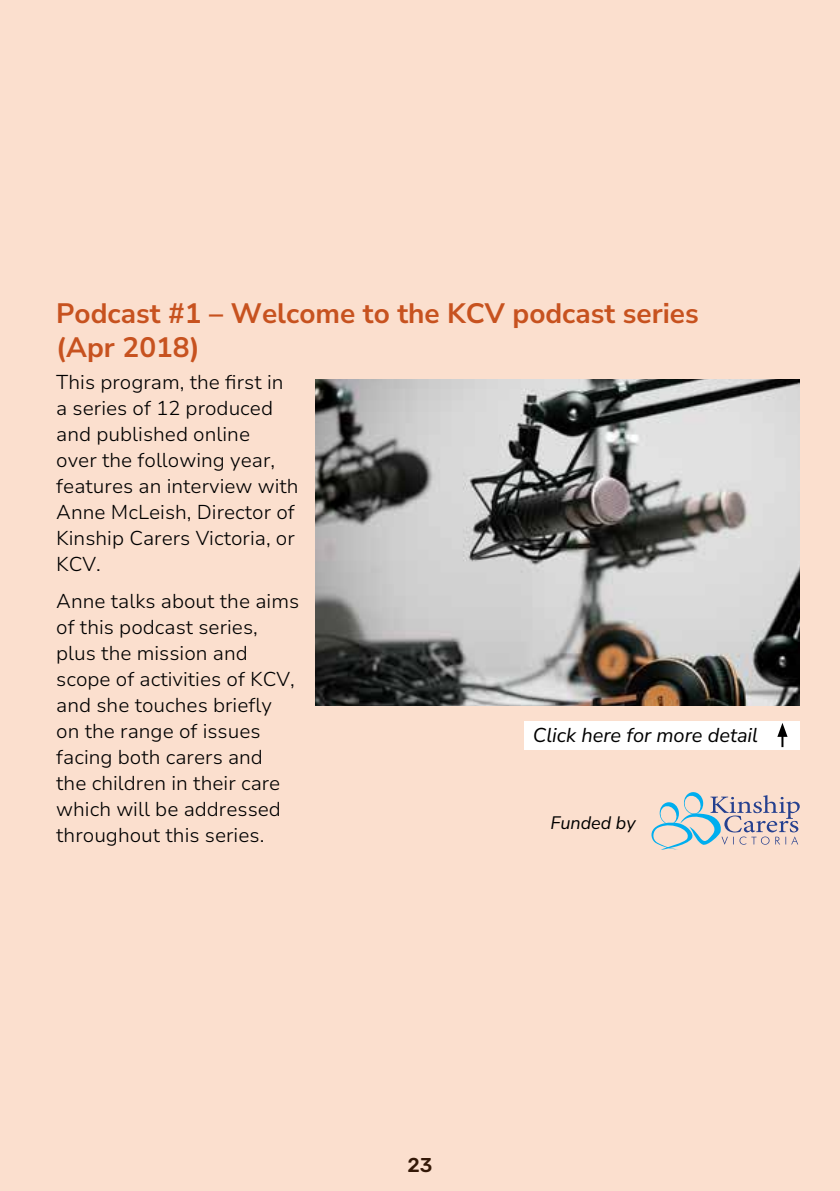
<style>
.page{position:relative;width:840px;height:1191px;background:#fff}
.page>*{position:absolute;margin:0;border:0;box-sizing:border-box;transform-origin:0 0}
.t1{font:200 28px/34px "Nunito Sans 12 pt";color:#c7521f}
.t2{font:200 20px/26px "Nunito Sans 12 pt";color:#000}
.t3{font:italic 200 20px "Nunito Sans 12 pt";color:#000}
.t4{font:500 20px "Rubik";color:#000}
.t5{font:italic 200 18px "Nunito Sans 12 pt";color:#000}
</style>
<div class="page">
<div style="left:0;top:0;width:839px;height:1191px;background:#fbdfce"></div>
<img style="left:315px;top:379px;width:484px;height:326px">
<svg style="left:651px;top:792px;width:148px;height:58px"></svg>
<div style="left:523px;top:721px;width:276px;height:29px;background:#fff"></div>
<svg style="left:777px;top:723px;width:10px;height:24px"></svg>
<h1 class="t1" style="left:56px;top:295px;width:643px">Podcast #1 – Welcome to the KCV podcast series (Apr 2018)</h1>
<p class="t2" style="left:56px;top:368px;width:244px">This program, the first in a series of 12 produced and published online<br>over the following year, features an interview with<br>Anne McLeish, Director of<br>Kinship Carers Victoria, or<br>KCV.</p>
<p class="t2" style="left:56px;top:587px;width:244px">Anne talks about the aims of this podcast series, plus the mission and scope of activities of KCV, and she touches briefly on the range of issues facing both carers and<br>the children in their care which will be addressed throughout this series.</p>
<p class="t3" style="left:532px;top:721px;width:227px">Click here for more detail</p>
<p class="t5" style="left:550px;top:810px;width:87px">Funded by</p>
<p class="t4" style="left:407px;top:1154px;width:26px">23</p>
</div>
